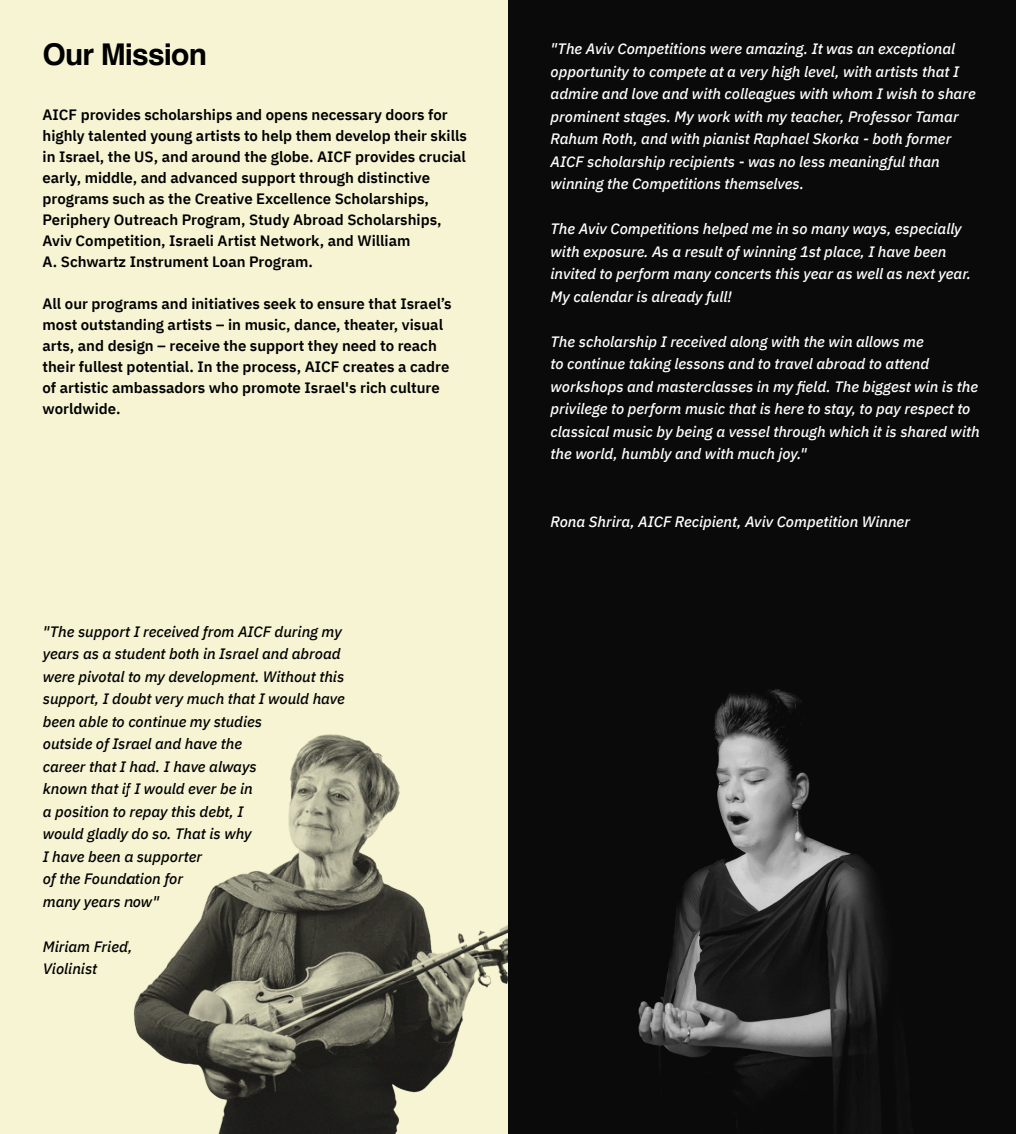
<style>
.page{position:relative;width:1016px;height:1134px;background:#fff}
.page>*{position:absolute;margin:0;border:0;box-sizing:border-box;transform-origin:0 0}
.t1{font:700 30px "Helvetica";letter-spacing:-.03em;color:#000}
.t2{font:italic 500 15px/22.5px "IBM Plex Sans";color:#fff}
.t3{font:600 15px/21px "IBM Plex Sans";color:#000}
.t4{font:italic 500 15px/22.5px "IBM Plex Sans";color:#000}
</style>
<div class="page">
<img style="left:508px;top:0;width:507px;height:1134px">
<div style="left:0;top:0;width:508px;height:1134px;background:#f6f4d2"></div>
<img style="left:134px;top:734px;width:374px;height:400px">
<p class="t1" style="left:43px;top:36px;width:166px">Our Mission</p>
<p class="t3" style="left:43px;top:103px;width:426px">AICF provides scholarships and opens necessary doors for highly talented young artists to help them develop their skills in Israel, the US, and around the globe. AICF provides crucial early, middle, and advanced support through distinctive programs such as the Creative Excellence Scholarships, Periphery Outreach Program, Study Abroad Scholarships, Aviv Competition, Israeli Artist Network, and William<br>A. Schwartz Instrument Loan Program.</p>
<p class="t3" style="left:43px;top:292px;width:410px">All our programs and initiatives seek to ensure that Israel s’ most outstanding artists – in music, dance, theater, visual arts, and design – receive the support they need to reach their fullest potential. In the process, AICF creates a cadre of artistic ambassadors who promote Israel s' rich culture worldwide.</p>
<p class="t4" style="left:43px;top:619px;width:303px">"The support I received from AICF during my years as a student both in Israel and abroad were pivotal to my development. Without this support I, doubt very much that I would have been able to continue my studies<br>outside of Israel and have the<br>career that I had I. have always<br>known that Iif would ever be in<br>a position to repay this debt I,<br>would gladly do so. That is why<br>I have been a supporter<br>of the Foundation for<br>many years now"</p>
<p class="t4" style="left:43px;top:934px;width:91px">Miriam Fried,<br>Violinist</p>
<p class="t2" style="left:550px;top:36px;width:426px">"The Aviv Competitions were amazing. It was an exceptional opportunity to compete at a very high level, with artists that I admire and love and with colleagues with whom I wish to share prominent stages. My work with my teacher, Professor Tamar Rahum Roth, and with pianist Raphael Skorka - both former AICF scholarship recipients - was no less meaningful than winning the Competitions themselves.</p>
<p class="t2" style="left:550px;top:216px;width:422px">The Aviv Competitions helped me in so many ways, especially with exposure. As a result of winning 1st place I, have been invited to perform many concerts this year as well as next year.<br>My calendar is already full!</p>
<p class="t2" style="left:550px;top:329px;width:430px">The scholarship I received along with the win allows me<br>to continue taking lessons and to travel abroad to attend workshops and masterclasses in my field. The biggest win is the privilege to perform music that is here to stay to, pay respect to classical music by being a vessel through which it is shared with the world, humbly and with much joy ".</p>
<p class="t2" style="left:550px;top:509px;width:361px">Rona Shrira, AICF Recipient, Aviv Competition Winner</p>
</div>
